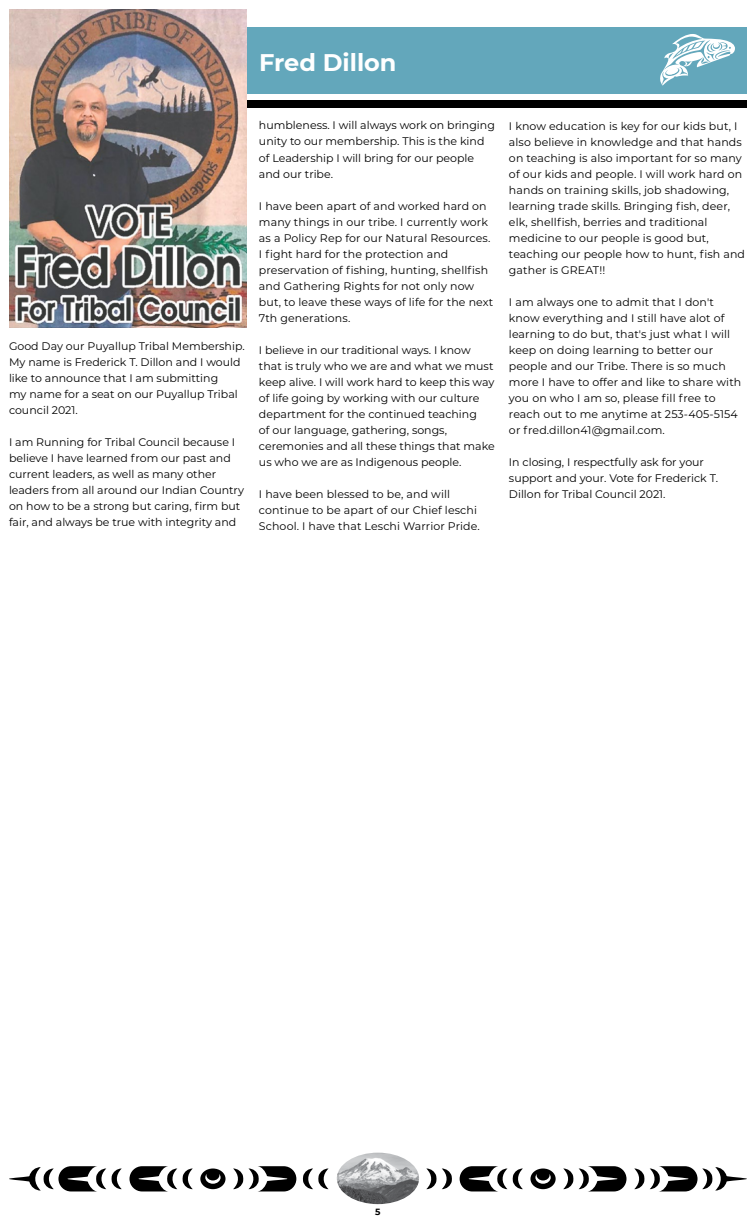
<style>
.page{position:relative;width:756px;height:1224px;background:#fff}
.page>*{position:absolute;margin:0;border:0;box-sizing:border-box;transform-origin:0 0}
.t1{font:700 24px "Montserrat";color:#fff}
.t2{font:11px/16px "Montserrat";color:#000}
.t3{font:700 9px "Montserrat";color:#000}
</style>
<div class="page">
<div style="left:247px;top:27px;width:500px;height:67px;background:#63a7bb"></div>
<svg style="left:660px;top:34px;width:75px;height:52px"></svg>
<img style="left:337px;top:1153px;width:82px;height:51px">
<svg style="left:426px;top:1169px;width:26px;height:20px"></svg>
<svg style="left:460px;top:1166px;width:63px;height:25px"></svg>
<svg style="left:563px;top:1169px;width:10px;height:20px"></svg>
<svg style="left:579px;top:1166px;width:48px;height:25px"></svg>
<svg style="left:530px;top:1169px;width:26px;height:20px"></svg>
<svg style="left:634px;top:1169px;width:10px;height:20px"></svg>
<svg style="left:650px;top:1166px;width:97px;height:25px"></svg>
<svg style="left:183px;top:1169px;width:10px;height:20px"></svg>
<svg style="left:303px;top:1169px;width:26px;height:20px"></svg>
<svg style="left:129px;top:1166px;width:48px;height:25px"></svg>
<svg style="left:233px;top:1166px;width:63px;height:25px"></svg>
<svg style="left:200px;top:1169px;width:26px;height:20px"></svg>
<svg style="left:112px;top:1169px;width:10px;height:20px"></svg>
<svg style="left:9px;top:1166px;width:97px;height:25px"></svg>
<div style="left:247px;top:100px;width:500px;height:7px;background:#000"></div>
<img style="left:9px;top:9px;width:238px;height:319px">
<h1 class="t1" style="left:259px;top:46px;width:139px">Fred Dillon</h1>
<p class="t2" style="left:9px;top:337px;width:237px">Good Day our Puyallup Tribal Membership.<br>My name is Frederick T. Dillon and I would like to announce that I am submitting<br>my name for a seat on our Puyallup Tribal council 2021.</p>
<p class="t2" style="left:9px;top:433px;width:237px">I am Running for Tribal Council because I believe I have learned from our past and current leaders, as well as many other leaders from all around our Indian Country on how to be a strong but caring, firm but fair, and always be true with integrity and</p>
<p class="t2" style="left:259px;top:117px;width:237px">humbleness. I will always work on bringing unity to our membership. This is the kind of Leadership I will bring for our people and our tribe.</p>
<p class="t2" style="left:259px;top:197px;width:236px">I have been apart of and worked hard on many things in our tribe. I currently work as a Policy Rep for our Natural Resources.<br>I fight hard for the protection and preservation of fishing, hunting, shellfish and Gathering Rights for not only now but, to leave these ways of life for the next 7th generations.</p>
<p class="t2" style="left:259px;top:341px;width:237px">I believe in our traditional ways. I know that is truly who we are and what we must keep alive. I will work hard to keep this way of life going by working with our culture department for the continued teaching<br>of our language, gathering, songs, ceremonies and all these things that make us who we are as Indigenous people.</p>
<p class="t2" style="left:259px;top:485px;width:222px">I have been blessed to be, and will continue to be apart of our Chief leschi<br>School. I have that Leschi Warrior Pride.</p>
<p class="t2" style="left:509px;top:117px;width:238px">I know education is key for our kids but, I also believe in knowledge and that hands on teaching is also important for so many of our kids and people. I will work hard on hands on training skills, job shadowing, learning trade skills. Bringing fish, deer, elk, shellfish, berries and traditional medicine to our people is good but, teaching our people how to hunt, fish and gather is GREAT!!</p>
<p class="t2" style="left:509px;top:293px;width:234px">I am always one to admit that I don't know everything and I still have alot of learning to do but, that's just what I will keep on doing learning to better our people and our Tribe. There is so much more I have to offer and like to share with you on who I am so, please fill free to reach out to me anytime at 253-405-5154 or fred.dillon41@gmail.com.</p>
<p class="t2" style="left:509px;top:453px;width:211px">In closing, I respectfully ask for your support and your. Vote for Frederick T.<br>Dillon for Tribal Council 2021.</p>
<p class="t3" style="left:375px;top:1205px;width:7px">5</p>
</div>
